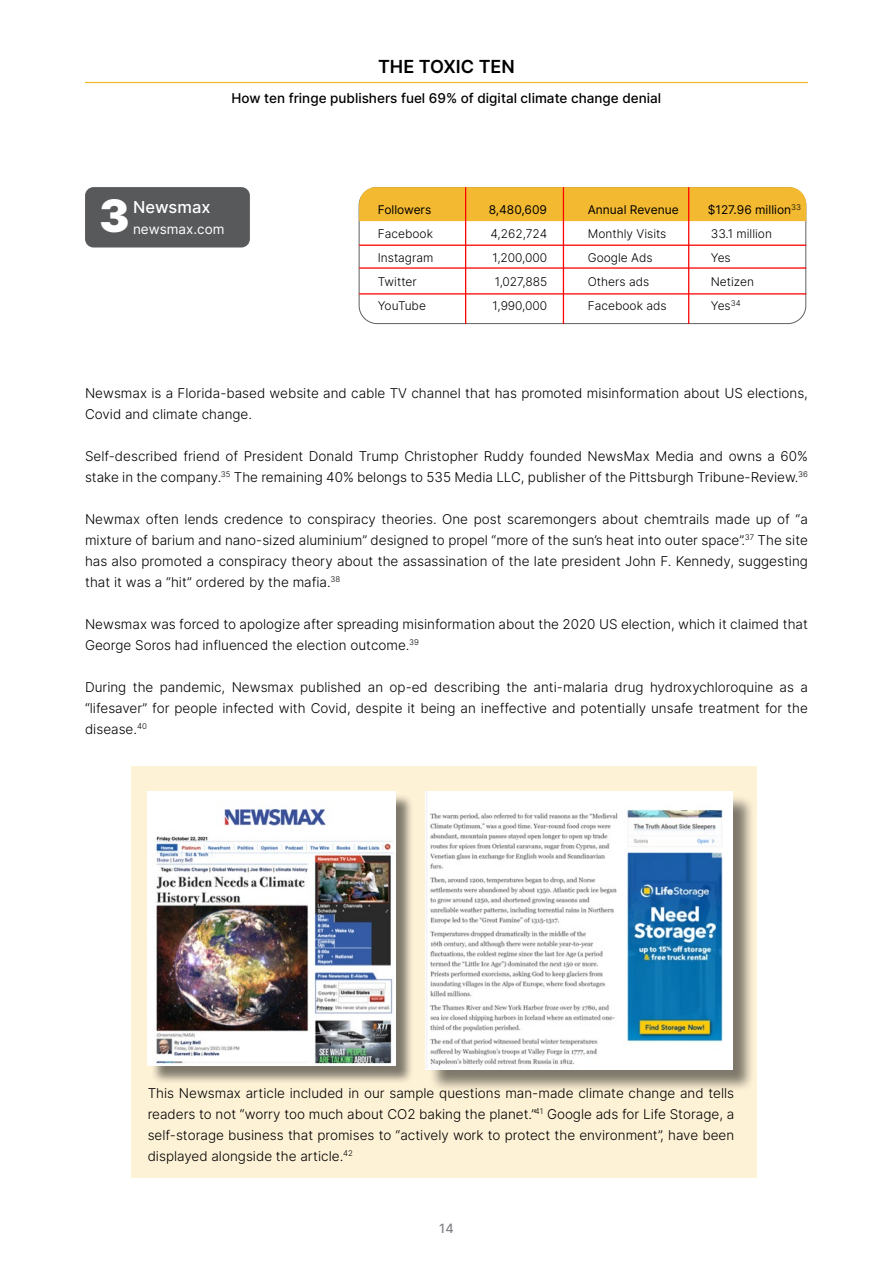
<style>
.page{position:relative;width:893px;height:1263px;background:#fff}
.page>*{position:absolute;margin:0;border:0;box-sizing:border-box;transform-origin:0 0}
.t1{font:900 44.7px "Inter";color:#fff}
.t2{font:600 18px "Inter";color:#000}
.t3{font:500 16.5px "Inter";color:#fff}
.t4{font:300 13.5px/21px "Inter";color:#000}
.t5{font:500 13.5px "Inter";color:#000}
.t6{font:13.5px "Inter";color:#fff}
.t7{font:500 12.75px "Inter";color:#808285}
.t8{font:300 12px "Inter";color:#000}
.t9{font:12px "Inter";color:#000}
.t10{font:300 12px "Inter";letter-spacing:-.025em;color:#000}
</style>
<div class="page">
<hr style="left:85px;top:82px;width:723px;height:1px;background:#f3ba31">
<div style="left:132px;top:767px;width:625px;height:411px;background:#fdf1d6"></div>
<div style="left:150px;top:794px;width:264px;height:290px;background:#000;opacity:.5"></div>
<img style="left:148px;top:791px;width:247px;height:275px">
<div style="left:428px;top:794px;width:327px;height:298px;background:#000;opacity:.5"></div>
<img style="left:426px;top:791px;width:306px;height:278px">
<div style="left:85px;top:187px;width:165px;height:60px;background:#58595b;border-radius:9px"></div>
<div style="left:359px;top:187px;width:447px;height:34px;background:#f3ba31"></div>
<hr style="left:359px;top:245px;width:447px;height:1px;background:#f00">
<hr style="left:359px;top:267px;width:447px;height:2px;background:#f00">
<hr style="left:359px;top:293px;width:447px;height:1px;background:#f00">
<hr style="left:465px;top:187px;width:1px;height:137px;background:#f00">
<hr style="left:563px;top:187px;width:1px;height:137px;background:#f00">
<hr style="left:688px;top:187px;width:1px;height:137px;background:#f00">
<h2 class="t2" style="left:378px;top:54px;width:138px">THE TOXIC TEN</h2>
<p class="t5" style="left:232px;top:88px;width:431px">How ten fringe publishers fuel 69% of digital climate change denial</p>
<h1 class="t1" style="left:99px;top:184px;width:32px">3</h1>
<p class="t3" style="left:133px;top:195px;width:79px">Newsmax</p>
<p class="t6" style="left:133px;top:219px;width:93px">newsmax.com</p>
<p class="t9" style="left:378px;top:201px;width:55px">Followers</p>
<p class="t9" style="left:489px;top:201px;width:60px">8,480,609</p>
<p class="t9" style="left:588px;top:201px;width:92px">Annual Revenue</p>
<p class="t9" style="left:708px;top:201px;width:95px">$127.96 million<sup>33</sup></p>
<p class="t8" style="left:378px;top:225px;width:57px">Facebook</p>
<p class="t8" style="left:490px;top:225px;width:58px">4,262,724</p>
<p class="t8" style="left:588px;top:225px;width:80px">Monthly Visits</p>
<p class="t8" style="left:711px;top:225px;width:63px">33.1 million</p>
<p class="t8" style="left:378px;top:249px;width:57px">Instagram</p>
<p class="t8" style="left:492px;top:249px;width:56px">1,200,000</p>
<p class="t8" style="left:588px;top:249px;width:66px">Google Ads</p>
<p class="t8" style="left:711px;top:249px;width:21px">Yes</p>
<p class="t8" style="left:378px;top:273px;width:41px">Twitter</p>
<p class="t8" style="left:495px;top:273px;width:54px">1,027,885</p>
<p class="t8" style="left:588px;top:273px;width:63px">Others ads</p>
<p class="t8" style="left:711px;top:273px;width:45px">Netizen</p>
<p class="t10" style="left:378px;top:297px;width:50px">YouTube</p>
<p class="t8" style="left:493px;top:297px;width:56px">1,990,000</p>
<p class="t8" style="left:588px;top:297px;width:80px">Facebook ads</p>
<p class="t8" style="left:711px;top:297px;width:31px">Yes<sup>34</sup></p>
<p class="t4" style="left:85px;top:382px;width:724px">Newsmax is a Florida-based website and cable TV channel that has promoted misinformation about US elections,<br>Covid and climate change.</p>
<p class="t4" style="left:85px;top:445px;width:724px">Self-described friend of President Donald Trump Christopher Ruddy founded NewsMax Media and owns a 60% stake in the company.<sup>35</sup> The remaining 40% belongs to 535 Media LLC, publisher of the Pittsburgh Tribune-Review.<sup>36</sup></p>
<p class="t4" style="left:85px;top:508px;width:724px;text-align:justify">Newmax often lends credence to conspiracy theories. One post scaremongers about chemtrails made up of “a mixture of barium and nano-sized aluminium” designed to propel “more of the sun’s heat into outer space”.<sup>37</sup> The site has also promoted a conspiracy theory about the assassination of the late president John F. Kennedy, suggesting that it was a “hit” ordered by the mafia.<sup>38</sup></p>
<p class="t4" style="left:85px;top:613px;width:724px">Newsmax was forced to apologize after spreading misinformation about the 2020 US election, which it claimed that<br>George Soros had influenced the election outcome.<sup>39</sup></p>
<p class="t4" style="left:85px;top:676px;width:724px;text-align:justify">During the pandemic, Newsmax published an op-ed describing the anti-malaria drug hydroxychloroquine as a “lifesaver” for people infected with Covid, despite it being an ineffective and potentially unsafe treatment for the disease.<sup>40</sup></p>
<p class="t4" style="left:148px;top:1082px;width:588px;text-align:justify">This Newsmax article included in our sample questions man-made climate change and tells readers to not “worry too much about CO2 baking the planet.”<sup>41</sup> Google ads for Life Storage, a self-storage business that promises to “actively work to protect the environment”, have been displayed alongside the article.<sup>42</sup></p>
<p class="t7" style="left:439px;top:1219px;width:16px">14</p>
</div>
